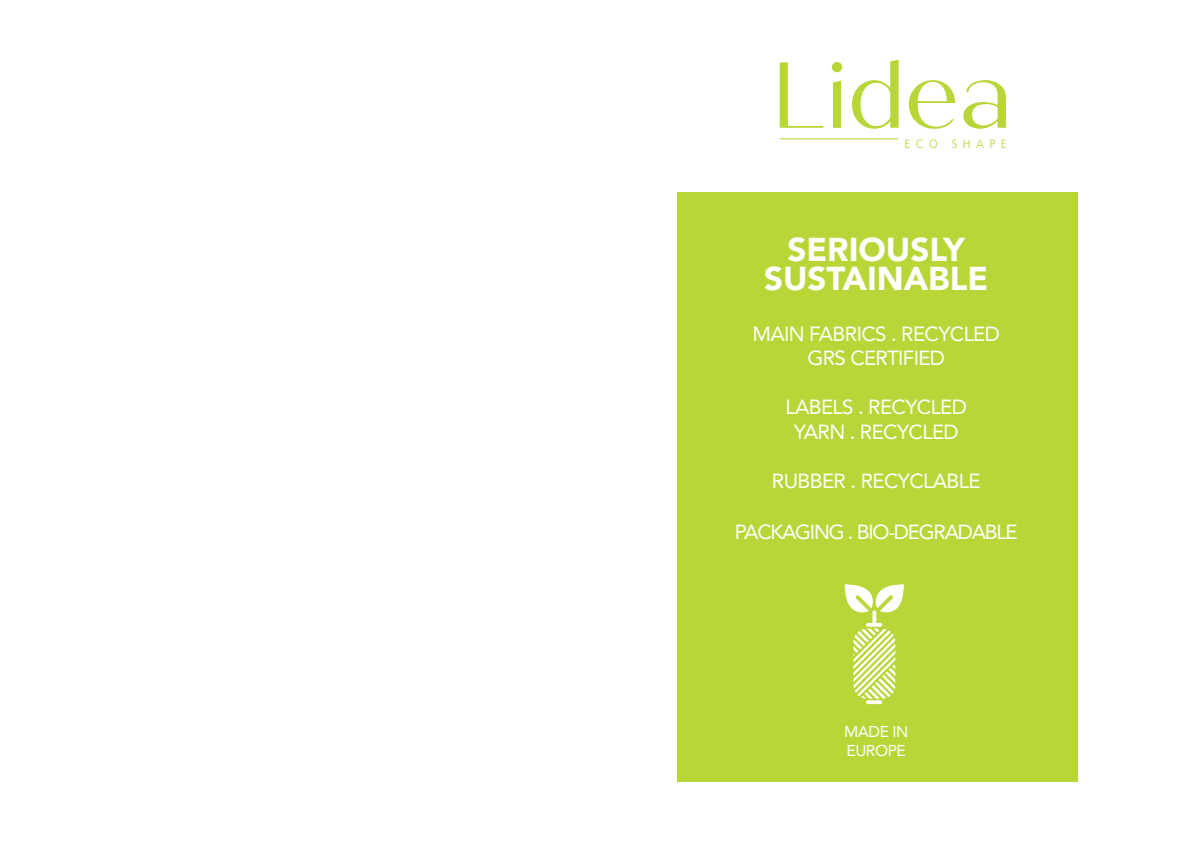
<style>
.page{position:relative;width:1191px;height:842px;background:#fff}
.page>*{position:absolute;margin:0;border:0;box-sizing:border-box;transform-origin:0 0}
.t1{font:900 33px/29.8px "Avenir";color:#fff;text-align:center}
.t2{font:20.4px/24.5px "Avenir";letter-spacing:-.03em;color:#fff;text-align:center}
.t3{font:20.4px "Avenir";letter-spacing:-.06em;color:#fff}
.t4{font:15.7px/18.8px "Avenir";letter-spacing:-.03em;color:#fff}
.t5{font:300 12px "Frutiger LT Std";letter-spacing:.44em;color:#b8d637}
</style>
<div class="page">
<div style="left:677px;top:193px;width:400px;height:589px;background:#b8d637"></div>
<svg style="left:851px;top:60px;width:47px;height:69px"></svg>
<svg style="left:963px;top:80px;width:43px;height:49px"></svg>
<svg style="left:908px;top:80px;width:47px;height:49px"></svg>
<svg style="left:779px;top:62px;width:44px;height:66px"></svg>
<svg style="left:833px;top:81px;width:8px;height:47px"></svg>
<div style="left:832px;top:62px;width:10px;height:10px;background:#b8d637;border-radius:50%"></div>
<hr style="left:779px;top:139px;width:119px;height:1px;background:#b8d637">
<svg style="left:844px;top:584px;width:60px;height:30px"></svg>
<svg style="left:866px;top:700px;width:16px;height:4px"></svg>
<svg style="left:866px;top:623px;width:16px;height:4px"></svg>
<svg style="left:872px;top:610px;width:4px;height:17px"></svg>
<svg style="left:853px;top:628px;width:42px;height:71px"></svg>
<p class="t5" style="left:904px;top:137px;width:104px">ECO SHAPE</p>
<h1 class="t1" style="left:764px;top:235px;width:225px">SERIOUSLY<br>SUSTAINABLE</h1>
<p class="t2" style="left:752px;top:322px;width:249px">MAIN FABRICS . RECYCLED<br>GRS CERTIFIED</p>
<p class="t2" style="left:785px;top:396px;width:183px">LABELS . RECYCLED<br>YARN . RECYCLED</p>
<p class="t2" style="left:772px;top:469px;width:210px">RUBBER . RECYCLABLE</p>
<p class="t3" style="left:735px;top:518px;width:284px">PACKAGING . BIO-DEGRADABLE</p>
<p class="t4" style="left:844px;top:723px;width:66px">MADE IN<br>EUROPE</p>
</div>
